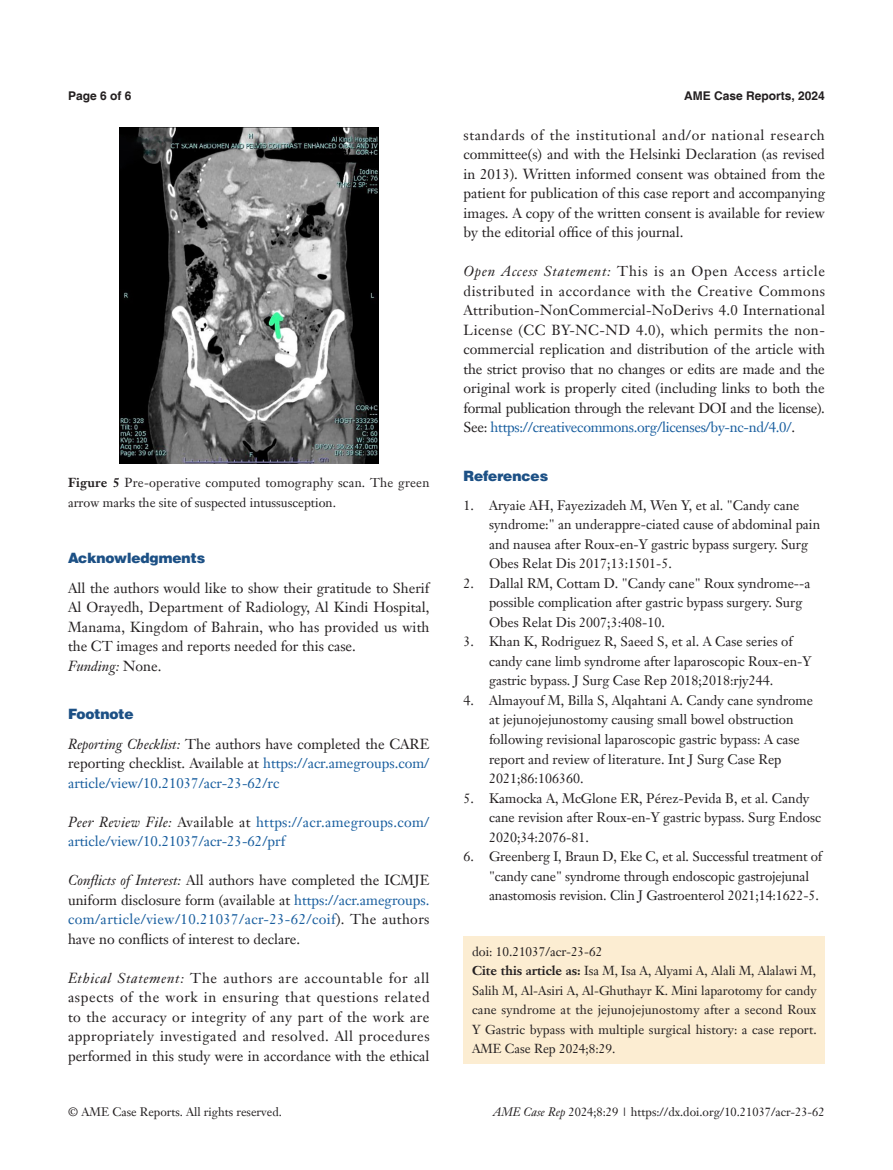
<style>
.page{position:relative;width:893px;height:1170px;background:#fff}
.page>*{position:absolute;margin:0;border:0;box-sizing:border-box;transform-origin:0 0}
.t1{font:14.25px/19.5px "Janson Text LT";color:#231f20;text-align:justify}
.t2{font:14.25px/19.5px "Janson Text LT";letter-spacing:.02em;color:#175d9e}
.t3{font:900 14.25px "Helvetica";color:#1c5085}
.t4{font:13.5px/19.5px "Janson Text LT";color:#231f20}
.t5{font:12.75px/19.5px "Janson Text LT";letter-spacing:.01em;color:#231f20}
.t6{font:12px "Janson Text LT";color:#231f20}
.t7{font:700 12px "Helvetica";color:#231f20}
.s1{font-weight:700}
.s2{font-style:italic}
.s3{color:#175d9e}
.s4{font-style:italic;color:#231f20}
.s5{color:#231f20}
</style>
<div class="page">
<img style="left:119px;top:128px;width:259px;height:335px">
<div style="left:463px;top:936px;width:362px;height:127px;background:#fcedd2"></div>
<p class="t7" style="left:68px;top:88px;width:65px">Page 6 of 6</p>
<p class="t7" style="left:684px;top:88px;width:142px">AME Case Reports, 2024</p>
<p class="t5" style="left:68px;top:473px;width:363px"><span class="s1">Figure 5</span> Pre-operative computed tomography scan. The green arrow marks the site of suspected intussusception.</p>
<p class="t3" style="left:68px;top:549px;width:139px">Acknowledgments</p>
<p class="t1" style="left:68px;top:577px;width:363px;text-align:left">All the authors would like to show their gratitude to Sherif Al Orayedh, Department of Radiology, Al Kindi Hospital, Manama, Kingdom of Bahrain, who has provided us with the CT images and reports needed for this case.<br><span class="s2">Funding:</span> None.</p>
<p class="t3" style="left:68px;top:705px;width:67px">Footnote</p>
<p class="t1" style="left:68px;top:733px;width:363px"><span class="s2">Reporting Checklist:</span> The authors have completed the CARE reporting checklist. Available at <span class="s3">https://acr.amegroups.com/ article/view/10.21037/acr-23-62/rc</span></p>
<p class="t2" style="left:68px;top:811px;width:363px"><span class="s4">Peer Review File:</span> <span class="s5">Available at</span> https://acr.amegroups.com/ article/view/10.21037/acr-23-62/prf</p>
<p class="t1" style="left:68px;top:870px;width:363px"><span class="s2">Conflicts of Interest:</span> All authors have completed the ICMJE uniform disclosure form (available at <span class="s3">https://acr.amegroups. com/article/view/10.21037/acr-23-62/coif</span>). The authors have no conflicts of interest to declare.</p>
<p class="t1" style="left:68px;top:967px;width:363px"><span class="s2">Ethical Statement:</span> The authors are accountable for all aspects of the work in ensuring that questions related to the accuracy or integrity of any part of the work are appropriately investigated and resolved. All procedures performed in this study were in accordance with the ethical</p>
<p class="t1" style="left:463px;top:125px;width:363px">standards of the institutional and/or national research committee(s) and with the Helsinki Declaration (as revised in 2013). Written informed consent was obtained from the patient for publication of this case report and accompanying images. A copy of the written consent is available for review by the editorial office of this journal.</p>
<p class="t1" style="left:463px;top:261px;width:363px"><span class="s2">Open Access Statement:</span> This is an Open Access article distributed in accordance with the Creative Commons Attribution-NonCommercial-NoDerivs 4.0 International License (CC BY-NC-ND 4.0), which permits the non&shy;commercial replication and distribution of the article with the strict proviso that no changes or edits are made and the original work is properly cited (including links to both the formal publication through the relevant DOI and the license).<br>See: <span class="s3">https://creativecommons.org/licenses/by-nc-nd/4.0/</span>.</p>
<p class="t3" style="left:463px;top:467px;width:86px">References</p>
<p class="t4" style="left:489px;top:495px;width:333px;text-indent:-26px">1. Aryaie AH, Fayezizadeh M, Wen Y, et al. "Candy cane syndrome:" an underappre-ciated cause of abdominal pain and nausea after Roux-en-Y gastric bypass surgery. Surg Obes Relat Dis 2017;13:1501-5.</p>
<p class="t4" style="left:489px;top:573px;width:323px;text-indent:-26px">2. Dallal RM, Cottam D. "Candy cane" Roux syndrome--a possible complication after gastric bypass surgery. Surg<br>Obes Relat Dis 2007;3:408-10.</p>
<p class="t4" style="left:489px;top:632px;width:324px;text-indent:-26px">3. Khan K, Rodriguez R, Saeed S, et al. A Case series of candy cane limb syndrome after laparoscopic Roux-en-Y gastric bypass. J Surg Case Rep 2018;2018:rjy244.</p>
<p class="t4" style="left:489px;top:690px;width:325px;text-indent:-26px">4. Almayouf M, Billa S, Alqahtani A. Candy cane syndrome at jejunojejunostomy causing small bowel obstruction following revisional laparoscopic gastric bypass: A case report and review of literature. Int J Surg Case Rep 2021;86:106360.</p>
<p class="t4" style="left:489px;top:787px;width:333px;text-indent:-26px">5. Kamocka A, McGlone ER, Pérez-Pevida B, et al. Candy cane revision after Roux-en-Y gastric bypass. Surg Endosc<br>2020;34:2076-81.</p>
<p class="t4" style="left:489px;top:846px;width:335px;text-indent:-26px">6. Greenberg I, Braun D, Eke C, et al. Successful treatment of "candy cane" syndrome through endoscopic gastrojejunal anastomosis revision. Clin J Gastroenterol 2021;14:1622-5.</p>
<p class="t5" style="left:472px;top:941px;width:346px">doi: 10.21037/acr-23-62<br><span class="s1">Cite this article as:</span> Isa M, Isa A, Alyami A, Alali M, Alalawi M, Salih M, Al-Asiri A, Al-Ghuthayr K. Mini laparotomy for candy cane syndrome at the jejunojejunostomy after a second Roux Y Gastric bypass with multiple surgical history: a case report.<br>AME Case Rep 2024;8:29.</p>
<p class="t6" style="left:68px;top:1104px;width:215px">© AME Case Reports. All rights reserved.</p>
<p class="t6" style="left:493px;top:1104px;width:333px"><span class="s2">AME Case Rep</span> 2024;8:29 | https://dx.doi.org/10.21037/acr-23-62</p>
</div>
